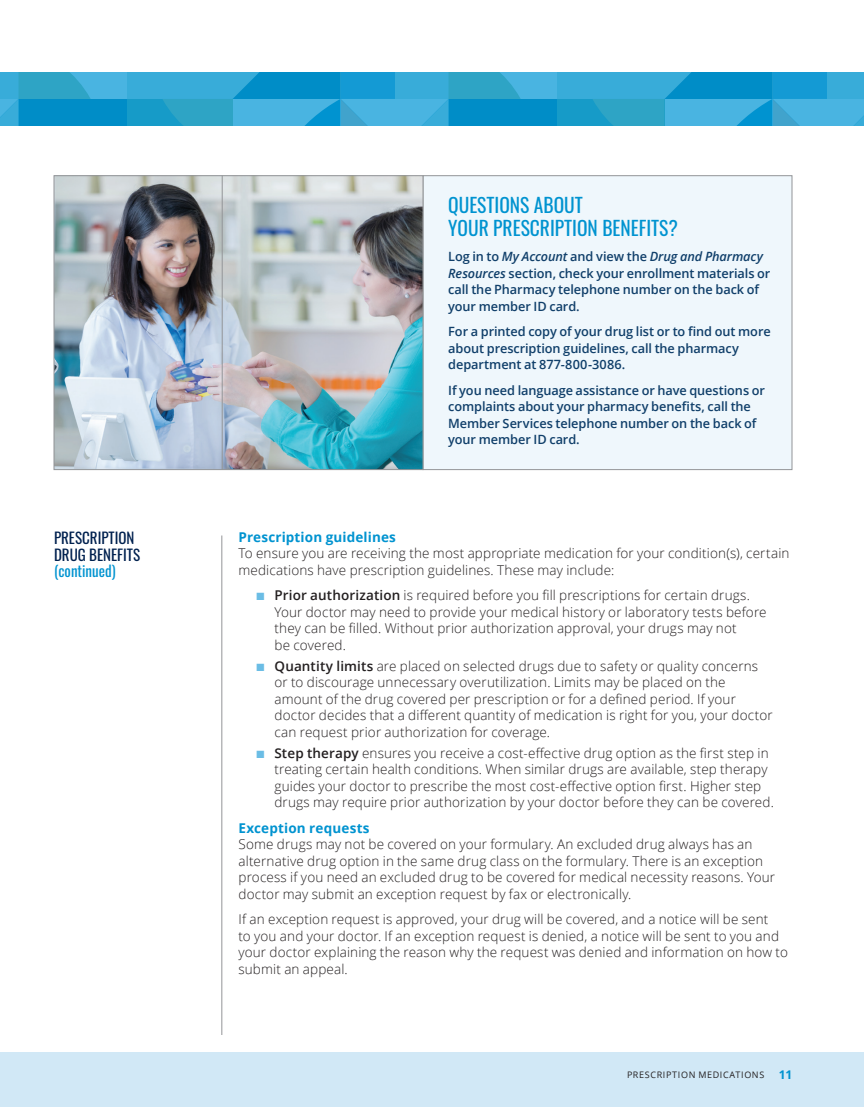
<style>
.page{position:relative;width:864px;height:1107px;background:#fff}
.page>*{position:absolute;margin:0;border:0;box-sizing:border-box;transform-origin:0 0}
.N-Side_title{font:19.5px/22.5px "Oswald";color:#0093d0}
.t1{font:15px/16.5px "Oswald";color:#00214f}
.t2{font:15px "Oswald";color:#0093d0}
.VIT-BodyLight{font:300 13.5px/16.5px "Open Sans";letter-spacing:.01em;color:#231f20}
.VIT-F-H3{font:700 13.5px "Open Sans";letter-spacing:.01em;color:#0093d0}
.VIT-Semi-Gray{font:600 12.75px/16.5px "Open Sans";letter-spacing:-.005em;color:#103f6a}
.VIT-R-Page_Number{font:9px "Open Sans";letter-spacing:.07em;color:#231f20}
.s1{font-style:italic}
.s2{color:#6bbde5}
.s3{font-weight:600}
.s4{font-weight:700;font-size:12px;color:#0093d0}
</style>
<div class="page">
<div style="left:0;top:1052px;width:864px;height:55px;background:#d1e8f6"></div>
<div style="left:423px;top:176px;width:369px;height:294px;background:#eff7fc;border:1px solid #939598"></div>
<img style="left:56px;top:178px;width:365px;height:290px">
<div style="left:54px;top:176px;width:369px;height:294px;border:1px solid #939598"></div>
<hr style="left:222px;top:176px;width:1px;height:294px;background:#939598">
<hr style="left:222px;top:536px;width:1px;height:499px;background:#939598">
<div style="left:127px;top:72px;width:108px;height:27px;background:#38acd9"></div>
<div style="left:19px;top:72px;width:108px;height:27px;background:#49b4e1"></div>
<div style="left:557px;top:72px;width:108px;height:27px;background:#38acd9"></div>
<div style="left:449px;top:72px;width:108px;height:27px;background:#49b4e1"></div>
<svg style="left:0;top:72px;width:91px;height:54px;background:#34a8ce"></svg>
<div style="left:127px;top:99px;width:108px;height:27px;background:#169bc8"></div>
<div style="left:19px;top:99px;width:108px;height:27px;background:#008dc7"></div>
<hr style="left:46px;top:126px;width:54px;height:1px;background:#169bc8">
<svg style="left:163px;top:72px;width:358px;height:54px;background:#2da5d3"></svg>
<div style="left:557px;top:99px;width:108px;height:27px;background:#169bc8"></div>
<div style="left:449px;top:99px;width:108px;height:27px;background:#008dc7"></div>
<hr style="left:476px;top:126px;width:54px;height:1px;background:#169bc8">
<svg style="left:593px;top:72px;width:271px;height:54px"></svg>
<p class="t1" style="left:54px;top:528px;width:88px">PRESCRIPTION<br>DRUG BENEFITS</p>
<p class="t2" style="left:54px;top:558px;width:63px">(continued)</p>
<p class="N-Side_title" style="left:448px;top:192px;width:231px">QUESTIONS ABOUT<br>YOUR PRESCRIPTION BENEFITS?</p>
<p class="VIT-Semi-Gray" style="left:448px;top:248px;width:324px">Log in to <span class="s1">My Account</span> and view the <span class="s1">Drug and Pharmacy Resources</span> section, check your enrollment materials or call the Pharmacy telephone number on the back of your member ID card.</p>
<p class="VIT-Semi-Gray" style="left:448px;top:323px;width:324px">For a printed copy of your drug list or to find out more about prescription guidelines, call the pharmacy department at 877-800-3086.</p>
<p class="VIT-Semi-Gray" style="left:448px;top:381px;width:318px">If you need language assistance or have questions or complaints about your pharmacy benefits, call the Member Services telephone number on the back of your member ID card.</p>
<p class="VIT-F-H3" style="left:238px;top:527px;width:159px">Prescription guidelines</p>
<p class="VIT-BodyLight" style="left:238px;top:545px;width:552px">To ensure you are receiving the most appropriate medication for your condition(s), certain medications have prescription guidelines. These may include:</p>
<p class="VIT-BodyLight" style="left:274px;top:587px;width:494px;text-indent:-18px"><span class="s2">■</span> <span class="s3">Prior authorization</span> is required before you fill prescriptions for certain drugs.<br>Your doctor may need to provide your medical history or laboratory tests before they can be filled. Without prior authorization approval, your drugs may not<br>be covered.</p>
<p class="VIT-BodyLight" style="left:274px;top:657px;width:500px;text-indent:-18px"><span class="s2">■</span> <span class="s3">Quantity limits</span> are placed on selected drugs due to safety or quality concerns or to discourage unnecessary overutilization. Limits may be placed on the amount of the drug covered per prescription or for a defined period. If your doctor decides that a different quantity of medication is right for you, your doctor can request prior authorization for coverage.</p>
<p class="VIT-BodyLight" style="left:274px;top:744px;width:501px;text-indent:-18px"><span class="s2">■</span> <span class="s3">Step therapy</span> ensures you receive a cost-effective drug option as the first step in treating certain health conditions. When similar drugs are available, step therapy guides your doctor to prescribe the most cost-effective option first. Higher step drugs may require prior authorization by your doctor before they can be covered.</p>
<p class="VIT-F-H3" style="left:238px;top:818px;width:133px">Exception requests</p>
<p class="VIT-BodyLight" style="left:238px;top:836px;width:538px">Some drugs may not be covered on your formulary. An excluded drug always has an alternative drug option in the same drug class on the formulary. There is an exception process if you need an excluded drug to be covered for medical necessity reasons. Your doctor may submit an exception request by fax or electronically.</p>
<p class="VIT-BodyLight" style="left:238px;top:911px;width:551px">If an exception request is approved, your drug will be covered, and a notice will be sent<br>to you and your doctor. If an exception request is denied, a notice will be sent to you and your doctor explaining the reason why the request was denied and information on how to submit an appeal.</p>
<p class="VIT-R-Page_Number" style="left:627px;top:1068px;width:167px">PRESCRIPTION MEDICATIONS <span class="s4">11</span></p>
</div>
